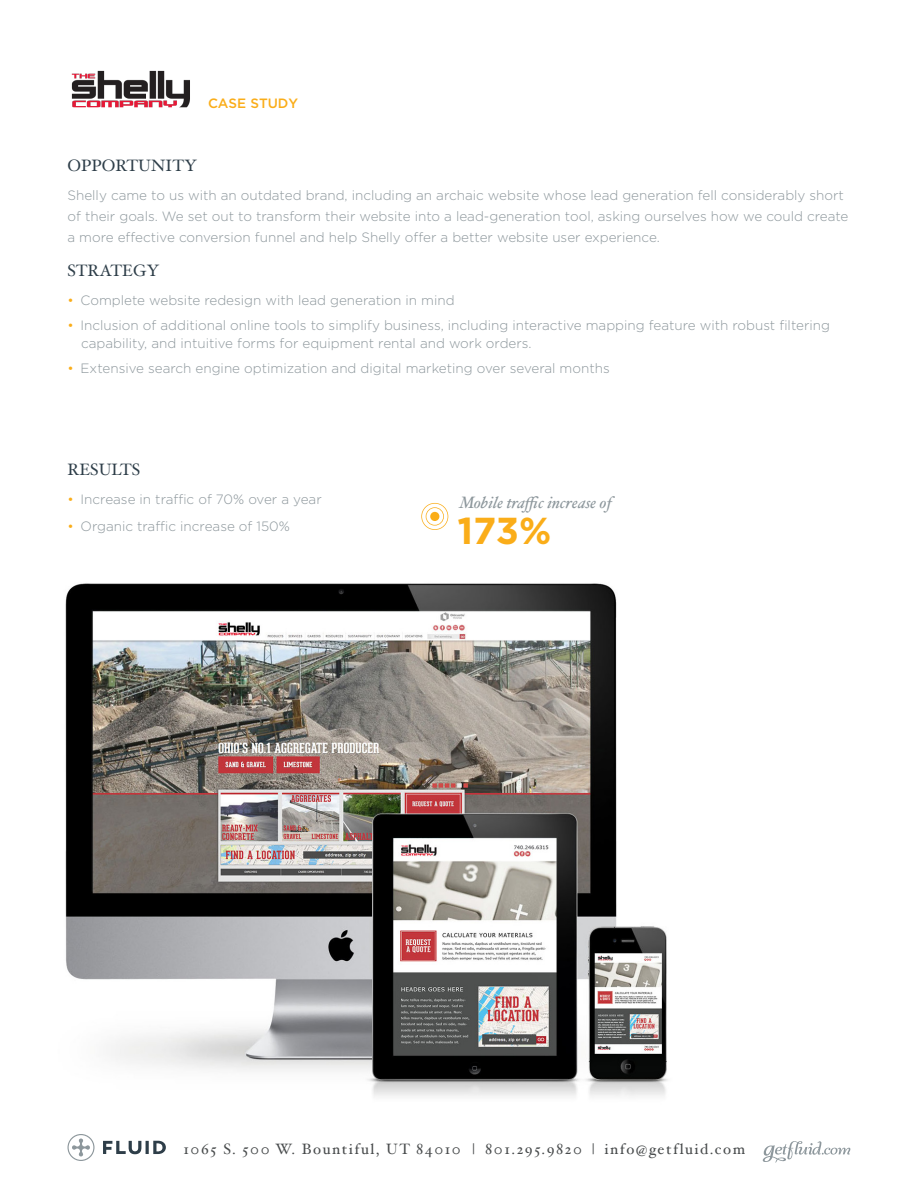
<style>
.page{position:relative;width:918px;height:1188px;background:#fff}
.page>*{position:absolute;margin:0;border:0;box-sizing:border-box;transform-origin:0 0}
.Body_Copy{font:700 37.5px "Gotham";color:#faad19}
.Headings{font:16.5px "Hoefler Text";color:#2e3e49}
.Pull_Out{font:italic 16.5px "Hoefler Text";color:#8d979c}
.t1{font:15px "Hoefler Text";letter-spacing:.1em;color:#484b4c}
.Body_Copy-2{font:300 13.5px/21px "Gotham";color:#8d979c}
.Headings-2{font:500 13.5px "Gotham";color:#faad19}
.s1{color:#faad19}
</style>
<div class="page">
<svg style="left:103px;top:1141px;width:63px;height:13px"></svg>
<svg style="left:68px;top:1134px;width:27px;height:27px"></svg>
<svg style="left:763px;top:1141px;width:87px;height:22px"></svg>
<img style="left:71px;top:70px;width:119px;height:38px">
<svg style="left:421px;top:503px;width:27px;height:27px"></svg>
<img style="left:65px;top:583px;width:603px;height:514px">
<p class="Headings-2" style="left:208px;top:96px;width:92px">CASE STUDY</p>
<p class="Headings" style="left:68px;top:156px;width:131px">OPPORTUNITY</p>
<p class="Body_Copy-2" style="left:68px;top:184px;width:783px">Shelly came to us with an outdated brand, including an archaic website whose lead generation fell considerably short of their goals. We set out to transform their website into a lead-generation tool, asking ourselves how we could create a more effective conversion funnel and help Shelly offer a better website user experience.</p>
<p class="Headings" style="left:68px;top:261px;width:93px">STRATEGY</p>
<p class="Body_Copy-2" style="left:68px;top:290px;width:389px"><span class="s1">•</span> Complete website redesign with lead generation in mind</p>
<p class="Body_Copy-2" style="left:81px;top:316px;width:751px;line-height:18px;text-indent:-14px"><span class="s1">•</span> Inclusion of additional online tools to simplify business, including interactive mapping feature with robust filtering capability, and intuitive forms for equipment rental and work orders.</p>
<p class="Body_Copy-2" style="left:68px;top:357px;width:544px"><span class="s1">•</span> Extensive search engine optimization and digital marketing over several months</p>
<p class="Headings" style="left:68px;top:460px;width:74px">RESULTS</p>
<p class="Body_Copy-2" style="left:68px;top:488px;width:256px"><span class="s1">•</span> Increase in traffic of 70% over a year</p>
<p class="Body_Copy-2" style="left:68px;top:516px;width:224px"><span class="s1">•</span> Organic traffic increase of 150%</p>
<p class="Body_Copy" style="left:458px;top:509px;width:95px">173%</p>
<p class="Pull_Out" style="left:459px;top:492px;width:154px">Mobile traffic increase of</p>
<p class="t1" style="left:183px;top:1141px;width:563px">1065 S. 500 W. Bountiful, UT 84010 | 801.295.9820 | info@getfluid.com</p>
</div>
